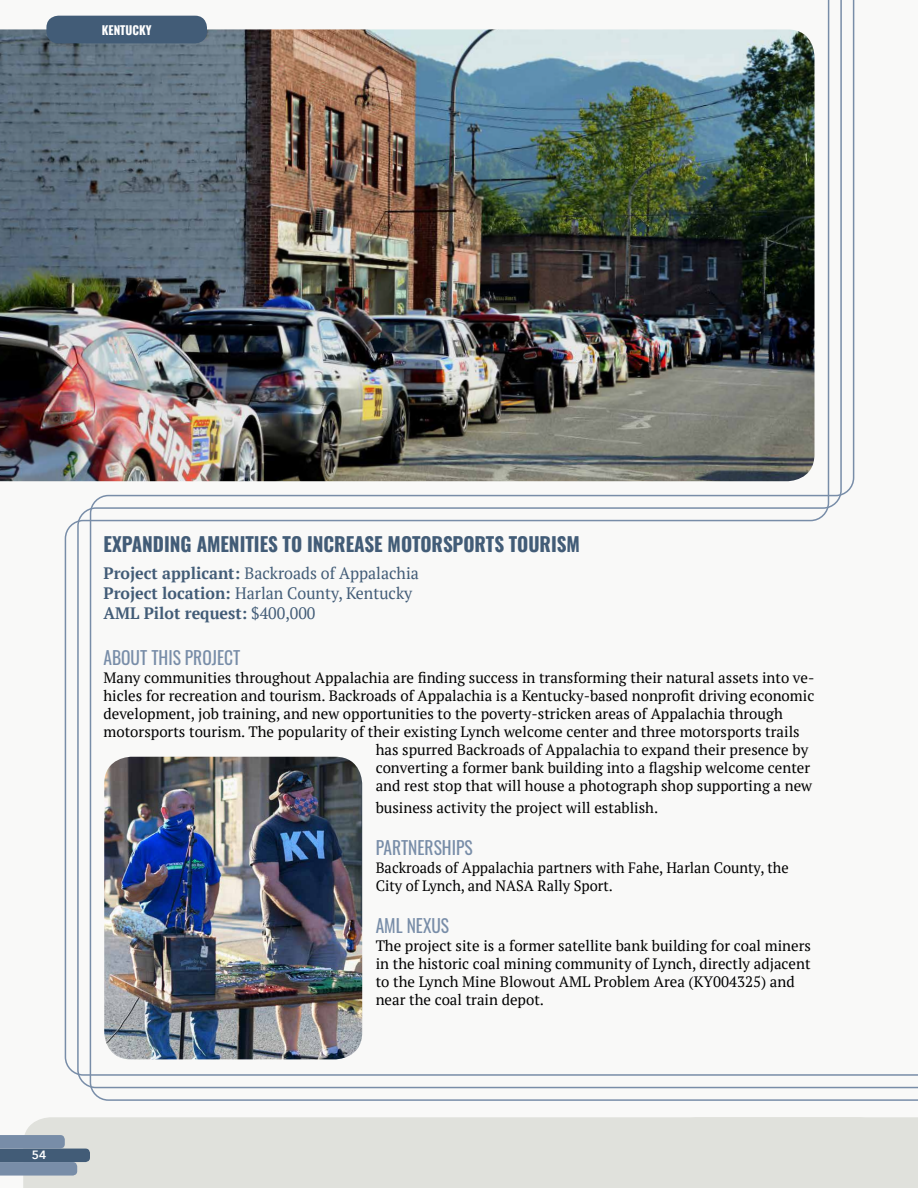
<style>
.page{position:relative;width:918px;height:1188px;background:#fff}
.page>*{position:absolute;margin:0;border:0;box-sizing:border-box;transform-origin:0 0}
.t1{font:700 19.5px "Oswald";color:#425c77}
.t2{font:18px "Oswald";color:#788da8}
.t3{font:16.5px/19.8px "PT Serif";color:#425c77}
.t4{font:15px/18px "PT Serif";color:#000}
.t5{font:700 12px "Oswald";color:#fff}
.t6{font:600 12px "Avenir Next";color:#fff}
.s1{font-weight:700}
</style>
<div class="page">
<img style="left:0;top:15px;width:826px;height:1173px">
<svg style="left:826px;top:0;width:92px;height:1188px"></svg>
<p class="t5" style="left:102px;top:19px;width:51px">KENTUCKY</p>
<p class="t6" style="left:32px;top:1145px;width:16px">54</p>
<h1 class="t1" style="left:104px;top:527px;width:478px">EXPANDING AMENITIES TO INCREASE MOTORSPORTS TOURISM</h1>
<p class="t3" style="left:104px;top:563px;width:317px"><span class="s1">Project applicant:</span> Backroads of Appalachia<br><span class="s1">Project location:</span> Harlan County, Kentucky<br><span class="s1">AML Pilot request:</span> $400,000</p>
<p class="t2" style="left:104px;top:642px;width:138px">ABOUT THIS PROJECT</p>
<p class="t4" style="left:104px;top:669px;width:712px">Many communities throughout Appalachia are finding success in transforming their natural assets into ve-</p>
<p class="t4" style="left:104px;top:687px;width:712px">hicles for recreation and tourism. Backroads of Appalachia is a Kentucky-based nonprofit driving economic</p>
<p class="t4" style="left:104px;top:705px;width:681px">development, job training, and new opportunities to the poverty-stricken areas of Appalachia through</p>
<p class="t4" style="left:104px;top:723px;width:698px">motorsports tourism. The popularity of their existing Lynch welcome center and three motorsports trails</p>
<p class="t4" style="left:376px;top:741px;width:434px">has spurred Backroads of Appalachia to expand their presence by</p>
<p class="t4" style="left:376px;top:759px;width:436px">converting a former bank building into a flagship welcome center</p>
<p class="t4" style="left:376px;top:777px;width:438px">and rest stop that will house a photograph shop supporting a new</p>
<p class="t4" style="left:376px;top:798px;width:284px">business activity the project will establish.</p>
<p class="t2" style="left:376px;top:831px;width:98px">PARTNERSHIPS</p>
<p class="t4" style="left:376px;top:858px;width:415px">Backroads of Appalachia partners with Fahe, Harlan County, the<br>City of Lynch, and NASA Rally Sport.</p>
<p class="t2" style="left:376px;top:909px;width:75px">AML NEXUS</p>
<p class="t4" style="left:376px;top:936px;width:437px">The project site is a former satellite bank building for coal miners in the historic coal mining community of Lynch, directly adjacent to the Lynch Mine Blowout AML Problem Area (KY004325) and near the coal train depot.</p>
</div>
